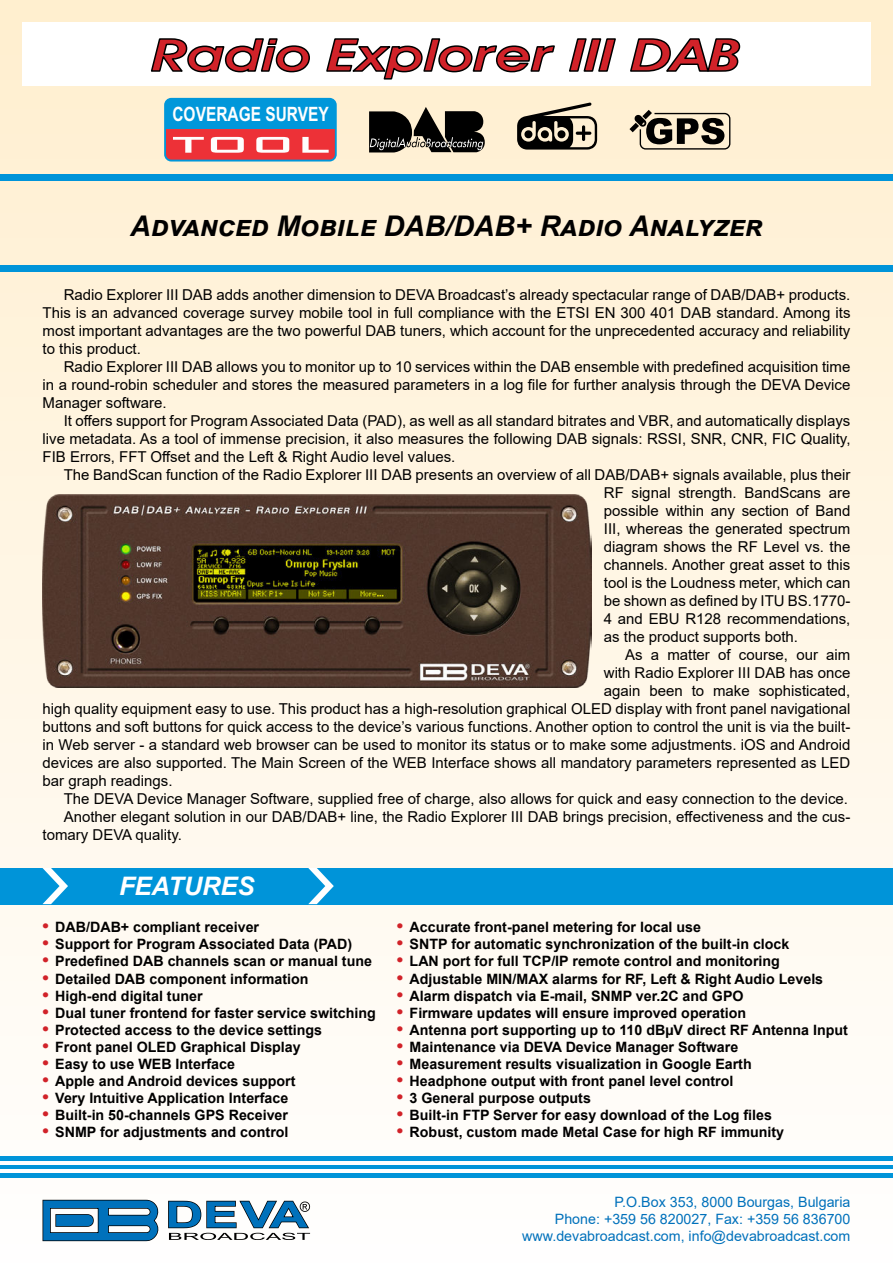
<style>
.page{position:relative;width:893px;height:1263px;background:#fff}
.page>*{position:absolute;margin:0;border:0;box-sizing:border-box;transform-origin:0 0}
.t1{font:italic 600 45px "Avant Garde IT Cby BT";color:#d12229;scale:1.3 1}
.t2{font:500 30.6px "Bank Gothic BT";color:#fefefe;scale:1.69 1}
.t3{font:italic 700 28.5px "Arial";color:#000}
.t4{font:italic 700 25.5px "Arial";color:#fff}
.t5{font:700 19.8px "Arial";color:#fefefe;scale:.78 1}
.t6{font:15px/18px "Arial";color:#000;text-align:justify}
.t7{font:700 14.25px "Arial";color:#000}
.t8{font:14.25px/17.1px "Arial";color:#0071bb;text-align:right}
.s1{font-size:18px;color:#d12229}
</style>
<div class="page">
<div style="left:0;top:0;width:893px;height:1263px;background:linear-gradient(to bottom,#ffefce,#fcfdfe)"></div>
<hr style="left:0;top:1157px;width:893px;height:4px;background:#0094d9">
<hr style="left:0;top:1161px;width:893px;height:4px;background:#fff">
<hr style="left:0;top:1165px;width:893px;height:4px;background:#0094d9">
<div style="left:0;top:1169px;width:893px;height:5px;background:#fff"></div>
<hr style="left:0;top:1174px;width:893px;height:4px;background:#0094d9">
<svg style="left:43px;top:1200px;width:118px;height:41px"></svg>
<svg style="left:167px;top:1200px;width:143px;height:40px"></svg>
<div style="left:22px;top:22px;width:849px;height:64px;background:#fff"></div>
<svg style="left:151px;top:38px;width:159px;height:35px"></svg>
<svg style="left:326px;top:38px;width:229px;height:42px"></svg>
<svg style="left:569px;top:38px;width:47px;height:34px"></svg>
<svg style="left:630px;top:38px;width:111px;height:34px"></svg>
<svg style="left:165px;top:99px;width:171px;height:62px;background:#7a6285"></svg>
<div style="left:164px;top:98px;width:173px;height:64px;border:2px solid #0097da;border-radius:6px"></div>
<svg style="left:629px;top:110px;width:101px;height:40px;background:#968d7c"></svg>
<svg style="left:369px;top:107px;width:116px;height:45px;background:#4f4b44"></svg>
<svg style="left:517px;top:103px;width:80px;height:47px;background:#827a6b"></svg>
<div style="left:0;top:174px;width:893px;height:7px;background:#0094d9"></div>
<div style="left:0;top:266px;width:893px;height:6px;background:#0094d9"></div>
<div style="left:0;top:868px;width:893px;height:36px;background:#0094d9"></div>
<svg style="left:43px;top:868px;width:25px;height:36px"></svg>
<svg style="left:308px;top:868px;width:26px;height:36px"></svg>
<img style="left:43px;top:495px;width:548px;height:193px">
<h1 class="t1" style="left:152px;top:39px;width:454px">Radio Explorer III DAB</h1>
<h3 class="t5" style="left:172px;top:102px;width:202px">COVERAGE SURVEY</h3>
<h2 class="t2" style="left:172px;top:124px;width:95px">TOOL</h2>
<h3 class="t3" style="left:130px;top:207px;width:634px">Advanced Mobile DAB/DAB+ Radio Analyzer</h3>
<p class="t6" style="left:43px;top:287px;width:809px;text-indent:21px">Radio Explorer III DAB adds another dimension to DEVA Broadcast’s already spectacular range of DAB/DAB+ products.<br>This is an advanced coverage survey mobile tool in full compliance with the ETSI EN 300 401 DAB standard. Among its most important advantages are the two powerful DAB tuners, which account for the unprecedented accuracy and reliability to this product.</p>
<p class="t6" style="left:43px;top:358px;width:809px;text-indent:21px">Radio Explorer III DAB allows you to monitor up to 10 services within the DAB ensemble with predefined acquisition time in a round-robin scheduler and stores the measured parameters in a log file for further analysis through the DEVA Device Manager software.</p>
<p class="t6" style="left:43px;top:412px;width:809px;text-indent:21px">It offers support for Program Associated Data (PAD), as well as all standard bitrates and VBR, and automatically displays live metadata. As a tool of immense precision, it also measures the following DAB signals: RSSI, SNR, CNR, FIC Quality, FIB Errors, FFT Offset and the Left &amp; Right Audio level values.</p>
<p class="t6" style="left:604px;top:467px;width:248px;text-indent:-540px">The BandScan function of the Radio Explorer III DAB presents an overview of all DAB/DAB+ signals available, plus their RF signal strength. BandScans are possible within any section of Band III, whereas the generated spectrum diagram shows the RF Level vs. the channels. Another great asset to this tool is the Loudness meter, which can be shown as defined by ITU BS.1770- 4 and EBU R128 recommendations, as the product supports both.</p>
<p class="t6" style="left:625px;top:647px;width:227px">As a matter of course, our aim</p>
<p class="t6" style="left:604px;top:665px;width:248px">with Radio Explorer III DAB has once</p>
<p class="t6" style="left:604px;top:683px;width:248px">again been to make sophisticated,</p>
<p class="t6" style="left:43px;top:700px;width:809px">high quality equipment easy to use. This product has a high-resolution graphical OLED display with front panel navigational</p>
<p class="t6" style="left:43px;top:718px;width:809px">buttons and soft buttons for quick access to the device’s various functions. Another option to control the unit is via the built-</p>
<p class="t6" style="left:43px;top:737px;width:809px">in Web server - a standard web browser can be used to monitor its status or to make some adjustments. iOS and Android</p>
<p class="t6" style="left:43px;top:754px;width:809px">devices are also supported. The Main Screen of the WEB Interface shows all mandatory parameters represented as LED</p>
<p class="t6" style="left:43px;top:773px;width:132px">bar graph readings.</p>
<p class="t6" style="left:64px;top:790px;width:786px">The DEVA Device Manager Software, supplied free of charge, also allows for quick and easy connection to the device.</p>
<p class="t6" style="left:64px;top:808px;width:788px">Another elegant solution in our DAB/DAB+ line, the Radio Explorer III DAB brings precision, effectiveness and the cus-</p>
<p class="t6" style="left:43px;top:826px;width:141px">tomary DEVA quality.</p>
<h3 class="t4" style="left:119px;top:869px;width:137px">FEATURES</h3>
<p class="t7" style="left:43px;top:917px;width:218px"><span class="s1">•</span> DAB/DAB+ compliant receiver</p>
<p class="t7" style="left:43px;top:934px;width:311px"><span class="s1">•</span> Support for Program Associated Data (PAD)</p>
<p class="t7" style="left:43px;top:951px;width:331px"><span class="s1">•</span> Predefined DAB channels scan or manual tune</p>
<p class="t7" style="left:43px;top:968px;width:268px"><span class="s1">•</span> Detailed DAB component information</p>
<p class="t7" style="left:43px;top:985px;width:162px"><span class="s1">•</span> High-end digital tuner</p>
<p class="t7" style="left:43px;top:1003px;width:335px"><span class="s1">•</span> Dual tuner frontend for faster service switching</p>
<p class="t7" style="left:43px;top:1020px;width:281px"><span class="s1">•</span> Protected access to the device settings</p>
<p class="t7" style="left:43px;top:1037px;width:260px"><span class="s1">•</span> Front panel OLED Graphical Display</p>
<p class="t7" style="left:43px;top:1054px;width:194px"><span class="s1">•</span> Easy to use WEB Interface</p>
<p class="t7" style="left:43px;top:1071px;width:254px"><span class="s1">•</span> Apple and Android devices support</p>
<p class="t7" style="left:43px;top:1088px;width:247px"><span class="s1">•</span> Very Intuitive Application Interface</p>
<p class="t7" style="left:43px;top:1105px;width:247px"><span class="s1">•</span> Built-in 50-channels GPS Receiver</p>
<p class="t7" style="left:43px;top:1122px;width:248px"><span class="s1">•</span> SNMP for adjustments and control</p>
<p class="t7" style="left:397px;top:917px;width:306px"><span class="s1">•</span> Accurate front-panel metering for local use</p>
<p class="t7" style="left:397px;top:934px;width:394px"><span class="s1">•</span> SNTP for automatic synchronization of the built-in clock</p>
<p class="t7" style="left:397px;top:951px;width:384px"><span class="s1">•</span> LAN port for full TCP/IP remote control and monitoring</p>
<p class="t7" style="left:397px;top:968px;width:428px"><span class="s1">•</span> Adjustable MIN/MAX alarms for RF, Left &amp; Right Audio Levels</p>
<p class="t7" style="left:397px;top:985px;width:348px"><span class="s1">•</span> Alarm dispatch via E-mail, SNMP ver.2C and GPO</p>
<p class="t7" style="left:397px;top:1003px;width:351px"><span class="s1">•</span> Firmware updates will ensure improved operation</p>
<p class="t7" style="left:397px;top:1020px;width:453px"><span class="s1">•</span> Antenna port supporting up to 110 dBµV direct RF Antenna Input</p>
<p class="t7" style="left:397px;top:1037px;width:343px"><span class="s1">•</span> Maintenance via DEVA Device Manager Software</p>
<p class="t7" style="left:397px;top:1054px;width:356px"><span class="s1">•</span> Measurement results visualization in Google Earth</p>
<p class="t7" style="left:397px;top:1071px;width:338px"><span class="s1">•</span> Headphone output with front panel level control</p>
<p class="t7" style="left:397px;top:1088px;width:196px"><span class="s1">•</span> 3 General purpose outputs</p>
<p class="t7" style="left:397px;top:1105px;width:377px"><span class="s1">•</span> Built-in FTP Server for easy download of the Log files</p>
<p class="t7" style="left:397px;top:1122px;width:389px"><span class="s1">•</span> Robust, custom made Metal Case for high RF immunity</p>
<p class="t8" style="left:522px;top:1195px;width:330px">P.O.Box 353, 8000 Bourgas, Bulgaria<br>Phone: +359 56 820027, Fax: +359 56 836700 www.devabroadcast.com, info@devabroadcast.com</p>
</div>
